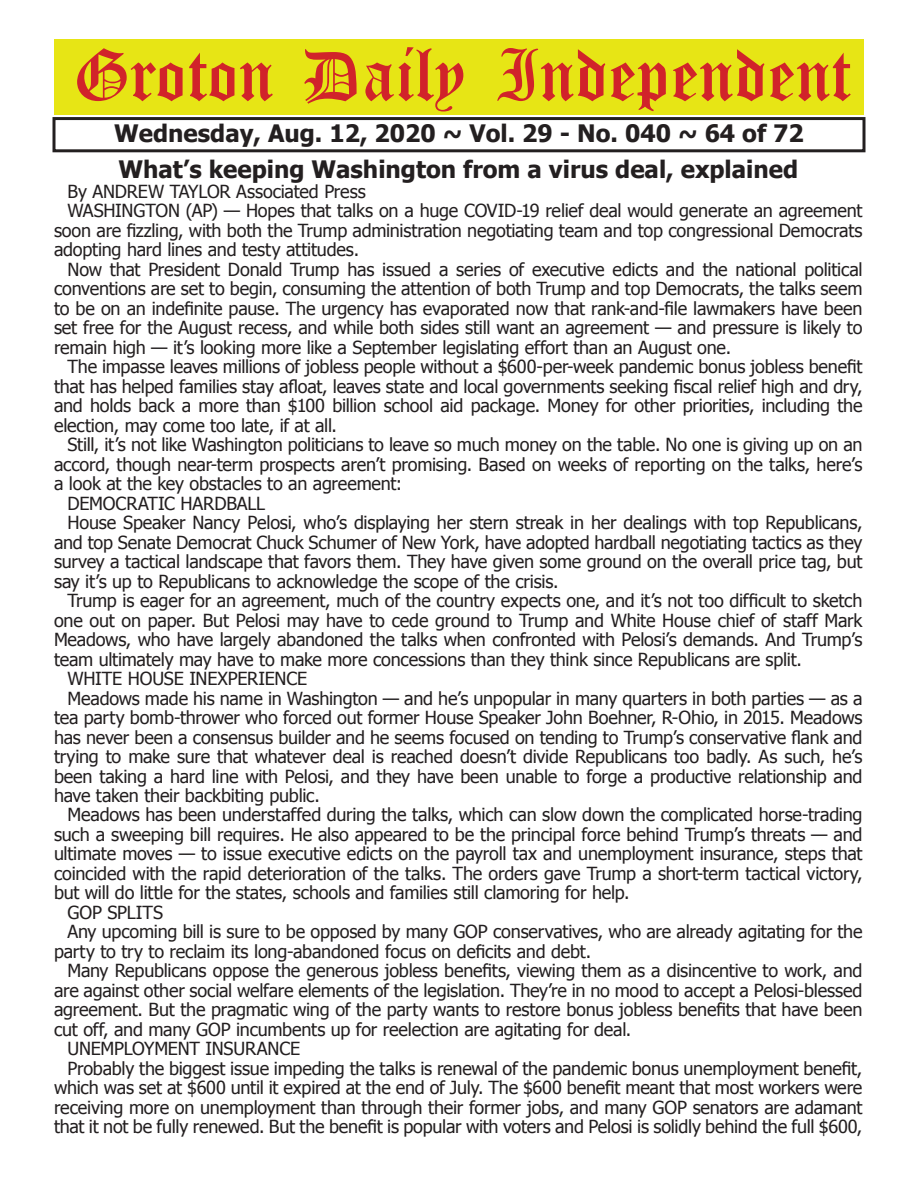
<style>
.page{position:relative;width:918px;height:1188px;background:#fff}
.page>*{position:absolute;margin:0;border:0;box-sizing:border-box;transform-origin:0 0}
.t1{font:54px "Old English Five";color:#d1232a}
.t2{font:700 24px "Tahoma";color:#231f20}
.t3{font:18px "Tahoma";letter-spacing:-.01em;color:#231f20}
</style>
<div class="page">
<div style="left:52px;top:117px;width:814px;height:35px;border:3px solid #231f20"></div>
<div style="left:54px;top:40px;width:810px;height:75px;background:#e7e515"></div>
<h1 class="t1" style="left:73px;top:50px;width:779px">Groton Daily Independent</h1>
<h2 class="t2" style="left:114px;top:116px;width:691px">Wednesday, Aug. 12, 2020 ~ Vol. 29 - No. 040 ~ 64 of 72</h2>
<h2 class="t2" style="left:118px;top:153px;width:681px">What’s keeping Washington from a virus deal, explained</h2>
<p class="t3" style="left:68px;top:179px;width:300px">By ANDREW TAYLOR Associated Press</p>
<p class="t3" style="left:68px;top:199px;width:797px">WASHINGTON (AP) — Hopes that talks on a huge COVID-19 relief deal would generate an agreement</p>
<p class="t3" style="left:54px;top:218px;width:810px">soon are fizzling, with both the Trump administration negotiating team and top congressional Democrats</p>
<p class="t3" style="left:54px;top:238px;width:307px">adopting hard lines and testy attitudes.</p>
<p class="t3" style="left:68px;top:257px;width:797px">Now that President Donald Trump has issued a series of executive edicts and the national political</p>
<p class="t3" style="left:54px;top:277px;width:810px">conventions are set to begin, consuming the attention of both Trump and top Democrats, the talks seem</p>
<p class="t3" style="left:54px;top:296px;width:810px">to be on an indefinite pause. The urgency has evaporated now that rank-and-file lawmakers have been</p>
<p class="t3" style="left:54px;top:316px;width:810px">set free for the August recess, and while both sides still want an agreement — and pressure is likely to</p>
<p class="t3" style="left:54px;top:335px;width:679px">remain high — it’s looking more like a September legislating effort than an August one.</p>
<p class="t3" style="left:68px;top:355px;width:797px">The impasse leaves millions of jobless people without a $600-per-week pandemic bonus jobless benefit</p>
<p class="t3" style="left:54px;top:374px;width:810px">that has helped families stay afloat, leaves state and local governments seeking fiscal relief high and dry,</p>
<p class="t3" style="left:54px;top:394px;width:810px">and holds back a more than $100 billion school aid package. Money for other priorities, including the</p>
<p class="t3" style="left:54px;top:413px;width:285px">election, may come too late, if at all.</p>
<p class="t3" style="left:68px;top:433px;width:797px">Still, it’s not like Washington politicians to leave so much money on the table. No one is giving up on an</p>
<p class="t3" style="left:54px;top:452px;width:810px">accord, though near-term prospects aren’t promising. Based on weeks of reporting on the talks, here’s</p>
<p class="t3" style="left:54px;top:471px;width:350px">a look at the key obstacles to an agreement:</p>
<p class="t3" style="left:68px;top:491px;width:199px">DEMOCRATIC HARDBALL</p>
<p class="t3" style="left:68px;top:510px;width:797px">House Speaker Nancy Pelosi, who’s displaying her stern streak in her dealings with top Republicans,</p>
<p class="t3" style="left:54px;top:530px;width:810px">and top Senate Democrat Chuck Schumer of New York, have adopted hardball negotiating tactics as they</p>
<p class="t3" style="left:54px;top:549px;width:810px">survey a tactical landscape that favors them. They have given some ground on the overall price tag, but</p>
<p class="t3" style="left:54px;top:569px;width:506px">say it’s up to Republicans to acknowledge the scope of the crisis.</p>
<p class="t3" style="left:68px;top:588px;width:796px">Trump is eager for an agreement, much of the country expects one, and it’s not too difficult to sketch</p>
<p class="t3" style="left:54px;top:608px;width:810px">one out on paper. But Pelosi may have to cede ground to Trump and White House chief of staff Mark</p>
<p class="t3" style="left:54px;top:627px;width:810px">Meadows, who have largely abandoned the talks when confronted with Pelosi’s demands. And Trump’s</p>
<p class="t3" style="left:54px;top:647px;width:750px">team ultimately may have to make more concessions than they think since Republicans are split.</p>
<p class="t3" style="left:68px;top:666px;width:241px">WHITE HOUSE INEXPERIENCE</p>
<p class="t3" style="left:68px;top:686px;width:796px">Meadows made his name in Washington — and he’s unpopular in many quarters in both parties — as a</p>
<p class="t3" style="left:54px;top:705px;width:810px">tea party bomb-thrower who forced out former House Speaker John Boehner, R-Ohio, in 2015. Meadows</p>
<p class="t3" style="left:54px;top:725px;width:810px">has never been a consensus builder and he seems focused on tending to Trump’s conservative flank and</p>
<p class="t3" style="left:54px;top:744px;width:810px">trying to make sure that whatever deal is reached doesn’t divide Republicans too badly. As such, he’s</p>
<p class="t3" style="left:54px;top:764px;width:810px">been taking a hard line with Pelosi, and they have been unable to forge a productive relationship and</p>
<p class="t3" style="left:54px;top:783px;width:267px">have taken their backbiting public.</p>
<p class="t3" style="left:68px;top:803px;width:797px">Meadows has been understaffed during the talks, which can slow down the complicated horse-trading</p>
<p class="t3" style="left:54px;top:822px;width:810px">such a sweeping bill requires. He also appeared to be the principal force behind Trump’s threats — and</p>
<p class="t3" style="left:54px;top:842px;width:810px">ultimate moves — to issue executive edicts on the payroll tax and unemployment insurance, steps that</p>
<p class="t3" style="left:54px;top:861px;width:810px">coincided with the rapid deterioration of the talks. The orders gave Trump a short-term tactical victory,</p>
<p class="t3" style="left:54px;top:881px;width:577px">but will do little for the states, schools and families still clamoring for help.</p>
<p class="t3" style="left:68px;top:900px;width:97px">GOP SPLITS</p>
<p class="t3" style="left:68px;top:920px;width:797px">Any upcoming bill is sure to be opposed by many GOP conservatives, who are already agitating for the</p>
<p class="t3" style="left:54px;top:939px;width:539px">party to try to reclaim its long-abandoned focus on deficits and debt.</p>
<p class="t3" style="left:68px;top:959px;width:796px">Many Republicans oppose the generous jobless benefits, viewing them as a disincentive to work, and</p>
<p class="t3" style="left:54px;top:978px;width:810px">are against other social welfare elements of the legislation. They’re in no mood to accept a Pelosi-blessed</p>
<p class="t3" style="left:54px;top:998px;width:810px">agreement. But the pragmatic wing of the party wants to restore bonus jobless benefits that have been</p>
<p class="t3" style="left:54px;top:1017px;width:579px">cut off, and many GOP incumbents up for reelection are agitating for deal.</p>
<p class="t3" style="left:68px;top:1037px;width:234px">UNEMPLOYMENT INSURANCE</p>
<p class="t3" style="left:68px;top:1056px;width:796px">Probably the biggest issue impeding the talks is renewal of the pandemic bonus unemployment benefit,</p>
<p class="t3" style="left:54px;top:1076px;width:810px">which was set at $600 until it expired at the end of July. The $600 benefit meant that most workers were</p>
<p class="t3" style="left:54px;top:1095px;width:810px">receiving more on unemployment than through their former jobs, and many GOP senators are adamant</p>
<p class="t3" style="left:54px;top:1115px;width:810px">that it not be fully renewed. But the benefit is popular with voters and Pelosi is solidly behind the full $600,</p>
</div>
